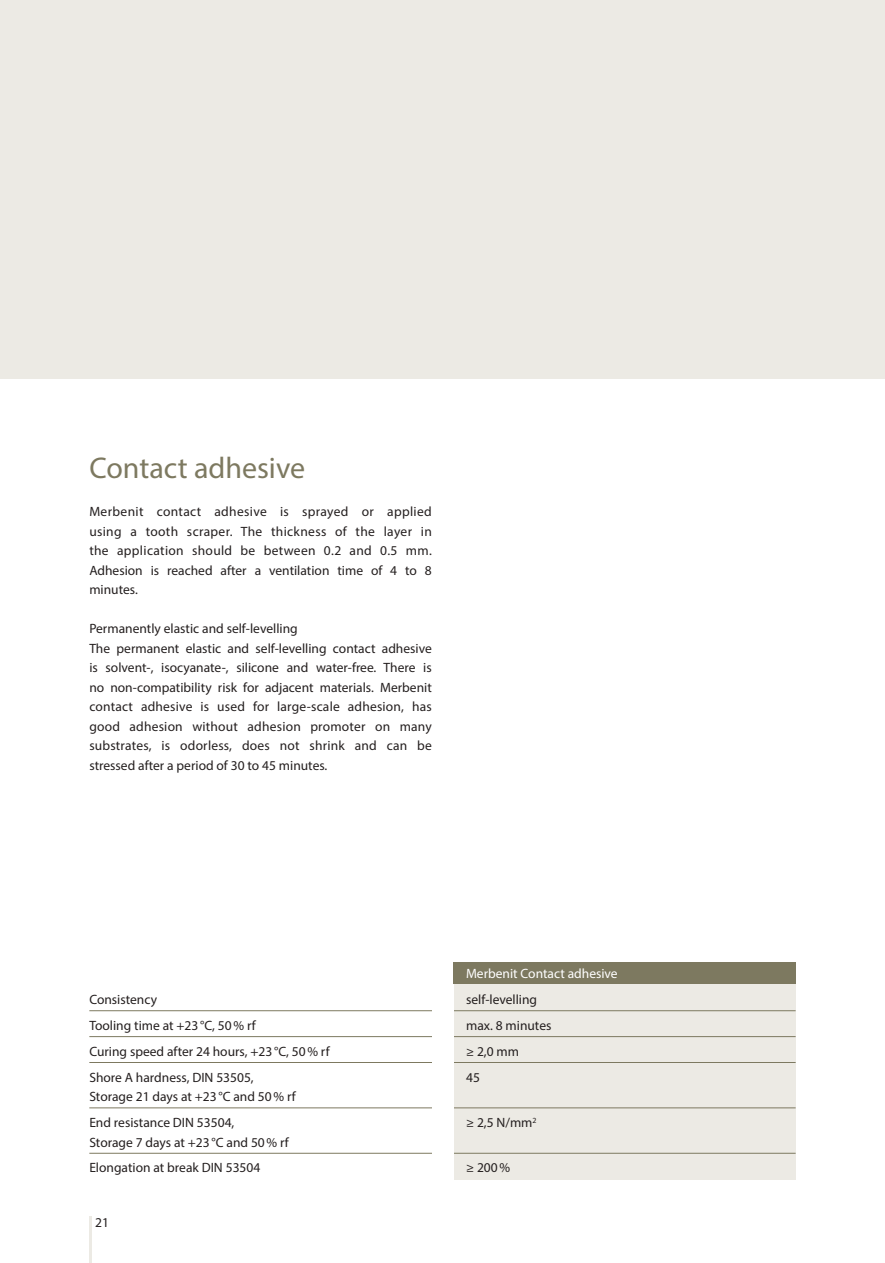
<style>
.page{position:relative;width:885px;height:1263px;background:#fff}
.page>*{position:absolute;margin:0;border:0;box-sizing:border-box;transform-origin:0 0}
.t1{font:30px "Myriad Pro";color:#7d7960}
.t2{font:13.5px/19.5px "Myriad Pro";color:#241f1f}
.t3{font:13.5px "Myriad Pro";color:#fff}
</style>
<div class="page">
<hr style="left:89px;top:1216px;width:2px;height:47px;background:#eceae4">
<div style="left:0;top:0;width:884px;height:378px;background:#eceae4"></div>
<div style="left:453px;top:984px;width:342px;height:195px;background:#eceae4"></div>
<hr style="left:89px;top:1010px;width:706px;height:1px;background:#7d7960">
<hr style="left:89px;top:1036px;width:706px;height:1px;background:#7d7960">
<hr style="left:89px;top:1062px;width:706px;height:1px;background:#7d7960">
<hr style="left:89px;top:1107px;width:706px;height:1px;background:#7d7960">
<hr style="left:89px;top:1153px;width:706px;height:1px;background:#7d7960">
<div style="left:432px;top:963px;width:21px;height:236px;background:#fff"></div>
<div style="left:453px;top:963px;width:342px;height:21px;background:#7d7960"></div>
<h1 class="t1" style="left:89px;top:450px;width:217px">Contact adhesive</h1>
<p class="t2" style="left:89px;top:502px;width:344px;text-align:justify">Merbenit contact adhesive is sprayed or applied using a tooth scraper. The thickness of the layer in the application should be between 0.2 and 0.5 mm.<br>Adhesion is reached after a ventilation time of 4 to 8 minutes.</p>
<p class="t2" style="left:89px;top:619px;width:344px">Permanently elastic and self-levelling<br>The permanent elastic and self-levelling contact adhesive is solvent-, isocyanate-, silicone and water-free. There is no non-compatibility risk for adjacent materials. Merbenit contact adhesive is used for large-scale adhesion, has good adhesion without adhesion promoter on many substrates, is odorless, does not shrink and can be stressed after a period of 30 to 45 minutes.</p>
<p class="t3" style="left:466px;top:965px;width:153px">Merbenit Contact adhesive</p>
<p class="t2" style="left:89px;top:989px;width:69px">Consistency</p>
<p class="t2" style="left:466px;top:989px;width:73px">self-levelling</p>
<p class="t2" style="left:89px;top:1015px;width:168px">Tooling time at +23°C, 50% rf</p>
<p class="t2" style="left:466px;top:1015px;width:87px">max. 8 minutes</p>
<p class="t2" style="left:89px;top:1041px;width:242px">Curing speed after 24 hours, +23°C, 50% rf</p>
<p class="t2" style="left:466px;top:1041px;width:54px">≥ 2,0 mm</p>
<p class="t2" style="left:89px;top:1067px;width:166px">Shore A hardness, DIN 53505,</p>
<p class="t2" style="left:466px;top:1067px;width:15px">45</p>
<p class="t2" style="left:89px;top:1083px;width:208px;line-height:26px">Storage 21 days at +23°C and 50% rf<br>End resistance DIN 53504,</p>
<p class="t2" style="left:466px;top:1112px;width:72px">≥ 2,5 N/mm<sup>2</sup></p>
<p class="t2" style="left:89px;top:1129px;width:201px;line-height:26px">Storage 7 days at +23°C and 50% rf<br>Elongation at break DIN 53504</p>
<p class="t2" style="left:95px;top:1213px;width:15px">21</p>
<p class="t2" style="left:466px;top:1158px;width:46px">≥ 200%</p>
</div>
